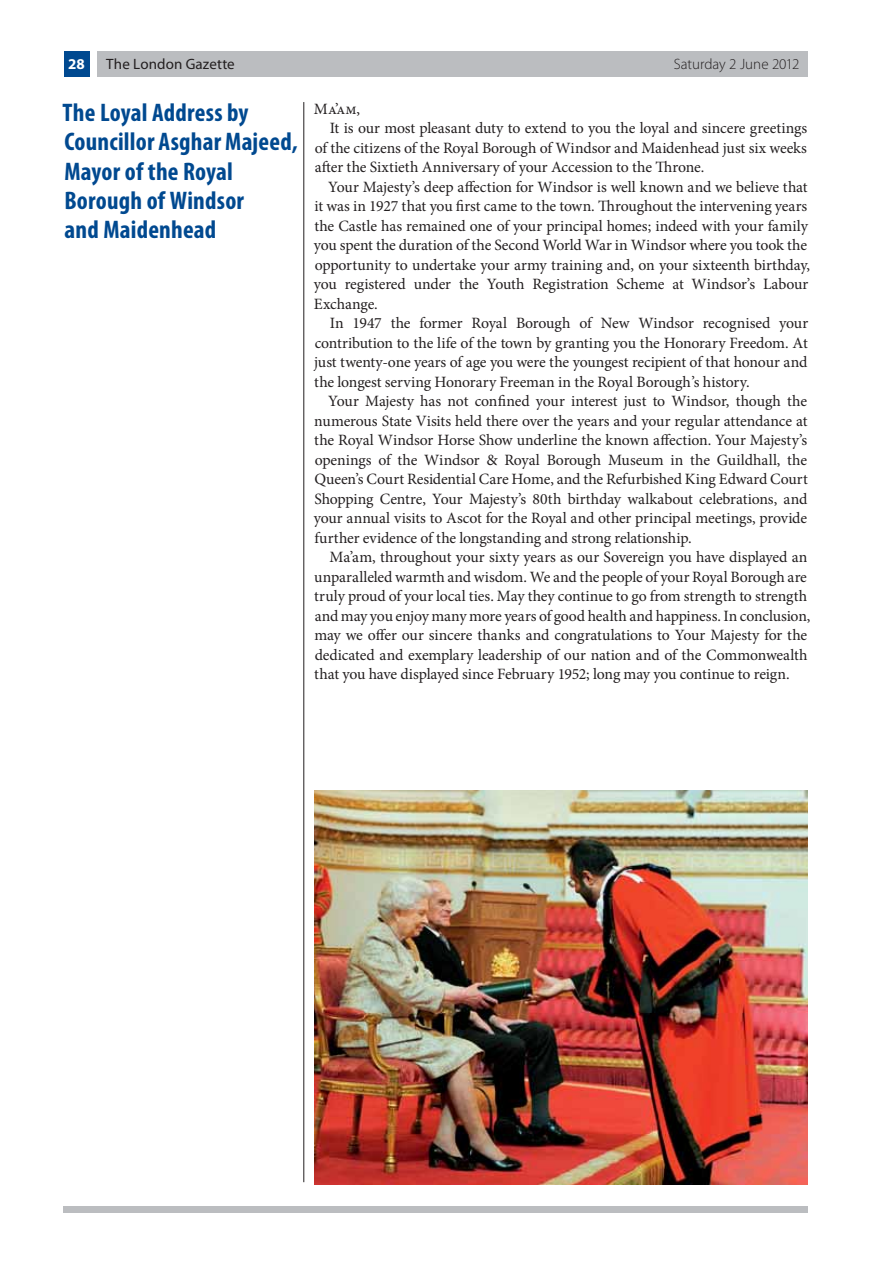
<style>
.page{position:relative;width:893px;height:1263px;background:#fff}
.page>*{position:absolute;margin:0;border:0;box-sizing:border-box;transform-origin:0 0}
.t1{font:700 condensed 25.5px/29.2px "Myriad Pro";letter-spacing:.01em;color:#004990}
.t2{font:15.75px "Minion Pro";letter-spacing:-.01em;color:#231f20}
.t3{font:300 15px "Myriad Pro";color:#231f20}
.t4{font:15px "Myriad Pro";letter-spacing:.005em;color:#231f20}
.t5{font:700 15px "Myriad Pro";color:#fff}
</style>
<div class="page">
<hr style="left:304px;top:102px;width:1px;height:1080px;background:#231f20">
<div style="left:98px;top:51px;width:710px;height:26px;background:#bbbdc0"></div>
<div style="left:64px;top:1206px;width:744px;height:7px;background:#bbbdc0"></div>
<div style="left:64px;top:51px;width:25px;height:26px;background:#004990"></div>
<img style="left:314px;top:790px;width:494px;height:394px">
<p class="t5" style="left:68px;top:55px;width:18px">28</p>
<p class="t4" style="left:106px;top:59px;width:130px">The London Gazette</p>
<p class="t3" style="left:674px;top:55px;width:127px">Saturday 2 June 2012</p>
<p class="t2" style="left:314px;top:102px;width:48px">Ma’am,</p>
<p class="t2" style="left:330px;top:122px;width:479px">It is our most pleasant duty to extend to you the loyal and sincere greetings</p>
<p class="t2" style="left:315px;top:141px;width:494px">of the citizens of the Royal Borough of Windsor and Maidenhead just six weeks</p>
<p class="t2" style="left:315px;top:161px;width:391px">after the Sixtieth Anniversary of your Accession to the Throne.</p>
<p class="t2" style="left:328px;top:180px;width:481px">Your Majesty’s deep affection for Windsor is well known and we believe that</p>
<p class="t2" style="left:314px;top:200px;width:494px">it was in 1927 that you first came to the town. Throughout the intervening years</p>
<p class="t2" style="left:314px;top:219px;width:495px">the Castle has remained one of your principal homes; indeed with your family</p>
<p class="t2" style="left:314px;top:239px;width:495px">you spent the duration of the Second World War in Windsor where you took the</p>
<p class="t2" style="left:315px;top:258px;width:497px">opportunity to undertake your army training and, on your sixteenth birthday,</p>
<p class="t2" style="left:314px;top:278px;width:496px">you registered under the Youth Registration Scheme at Windsor’s Labour</p>
<p class="t2" style="left:314px;top:297px;width:65px">Exchange.</p>
<p class="t2" style="left:330px;top:317px;width:480px">In 1947 the former Royal Borough of New Windsor recognised your</p>
<p class="t2" style="left:315px;top:336px;width:495px">contribution to the life of the town by granting you the Honorary Freedom. At</p>
<p class="t2" style="left:314px;top:356px;width:495px">just twenty-one years of age you were the youngest recipient of that honour and</p>
<p class="t2" style="left:314px;top:375px;width:437px">the longest serving Honorary Freeman in the Royal Borough’s history.</p>
<p class="t2" style="left:328px;top:395px;width:480px">Your Majesty has not confined your interest just to Windsor, though the</p>
<p class="t2" style="left:314px;top:414px;width:495px">numerous State Visits held there over the years and your regular attendance at</p>
<p class="t2" style="left:314px;top:434px;width:494px">the Royal Windsor Horse Show underline the known affection. Your Majesty’s</p>
<p class="t2" style="left:315px;top:453px;width:494px">openings of the Windsor &amp; Royal Borough Museum in the Guildhall, the</p>
<p class="t2" style="left:314px;top:473px;width:495px">Queen’s Court Residential Care Home, and the Refurbished King Edward Court</p>
<p class="t2" style="left:314px;top:492px;width:494px">Shopping Centre, Your Majesty’s 80th birthday walkabout celebrations, and</p>
<p class="t2" style="left:314px;top:512px;width:495px">your annual visits to Ascot for the Royal and other principal meetings, provide</p>
<p class="t2" style="left:314px;top:531px;width:379px">further evidence of the longstanding and strong relationship.</p>
<p class="t2" style="left:330px;top:551px;width:480px">Ma’am, throughout your sixty years as our Sovereign you have displayed an</p>
<p class="t2" style="left:314px;top:570px;width:494px">unparalleled warmth and wisdom. We and the people of your Royal Borough are</p>
<p class="t2" style="left:314px;top:590px;width:495px">truly proud of your local ties. May they continue to go from strength to strength</p>
<p class="t2" style="left:315px;top:609px;width:497px">and may you enjoy many more years of good health and happiness. In conclusion,</p>
<p class="t2" style="left:314px;top:629px;width:494px">may we offer our sincere thanks and congratulations to Your Majesty for the</p>
<p class="t2" style="left:315px;top:648px;width:494px">dedicated and exemplary leadership of our nation and of the Commonwealth</p>
<p class="t2" style="left:314px;top:668px;width:477px">that you have displayed since February 1952; long may you continue to reign.</p>
<h1 class="t1" style="left:63px;top:101px;width:237px">The Loyal Address by<br>Councillor Asghar Majeed,<br>Mayor of the Royal<br>Borough of Windsor<br>and Maidenhead</h1>
</div>
